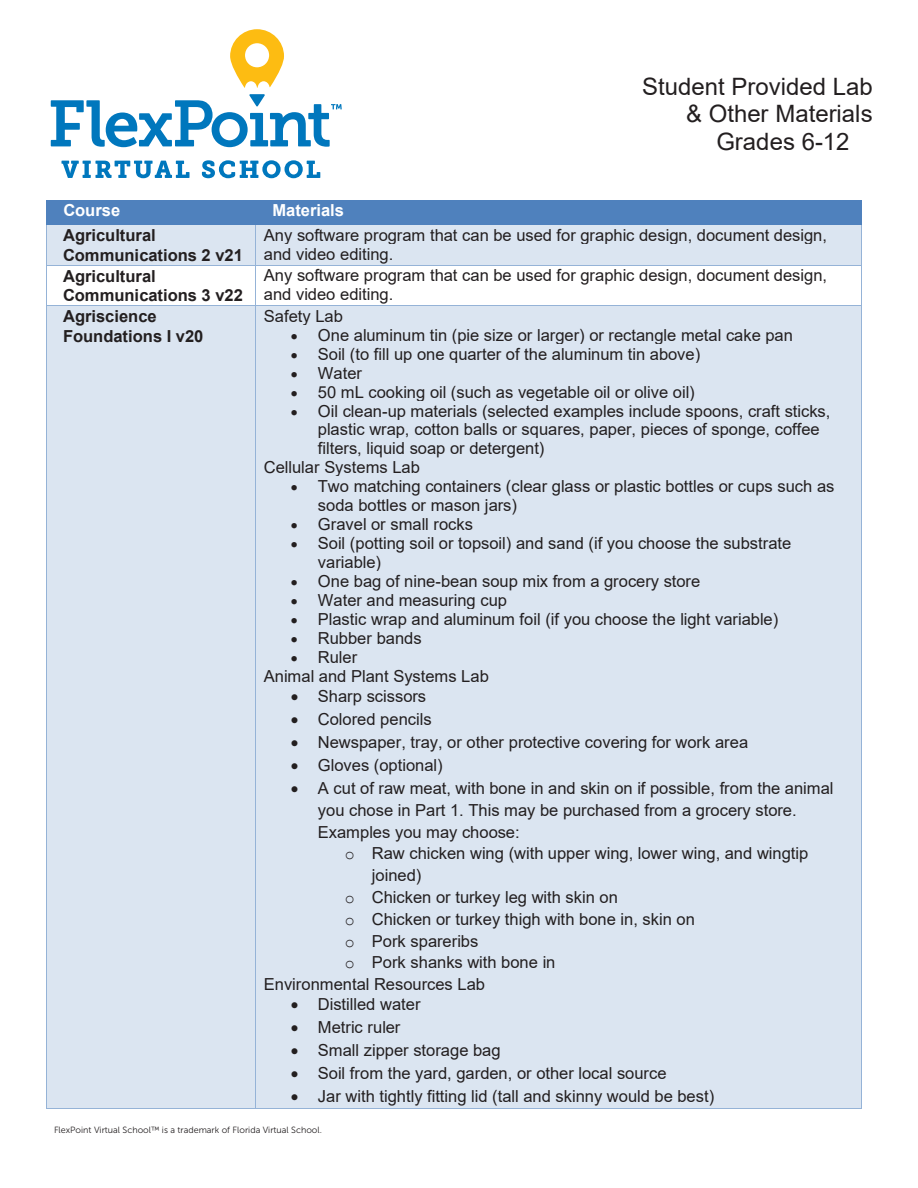
<style>
.page{position:relative;width:918px;height:1188px;background:#fff}
.page>*{position:absolute;margin:0;border:0;box-sizing:border-box;transform-origin:0 0}
.t1{font:24px "Arial";color:#231f20}
.t2{font:16.5px/18.9px "Arial";color:#231f20}
.t3{font:700 16.5px/19.8px "Arial";color:#231f20}
.t4{font:700 16.5px "Arial";color:#fff}
.t5{font:9px "Museo Sans 300";color:#231f20}
.s1{font-family:"Courier New"}
</style>
<div class="page">
<div style="left:47px;top:201px;width:209px;height:23px;background:#4f81bd"></div>
<div style="left:256px;top:201px;width:605px;height:23px;background:#4f81bd"></div>
<hr style="left:47px;top:200px;width:209px;height:1px;background:#4f81bd">
<hr style="left:256px;top:200px;width:605px;height:1px;background:#4f81bd">
<div style="left:47px;top:225px;width:208px;height:40px;background:#dbe5f1"></div>
<div style="left:256px;top:225px;width:605px;height:40px;background:#dbe5f1"></div>
<svg style="left:46px;top:200px;width:1px;height:25px"></svg>
<hr style="left:47px;top:224px;width:208px;height:1px;background:#4f81bd">
<hr style="left:257px;top:224px;width:604px;height:1px;background:#4f81bd">
<svg style="left:861px;top:200px;width:1px;height:25px"></svg>
<hr style="left:46px;top:225px;width:1px;height:40px;background:#95b3d7">
<hr style="left:255px;top:225px;width:1px;height:40px;background:#95b3d7">
<hr style="left:861px;top:225px;width:1px;height:40px;background:#95b3d7">
<hr style="left:47px;top:265px;width:208px;height:1px;background:#95b3d7">
<hr style="left:256px;top:265px;width:605px;height:1px;background:#95b3d7">
<hr style="left:46px;top:266px;width:1px;height:39px;background:#95b3d7">
<hr style="left:255px;top:266px;width:1px;height:39px;background:#95b3d7">
<hr style="left:861px;top:266px;width:1px;height:39px;background:#95b3d7">
<div style="left:47px;top:306px;width:208px;height:803px;background:#dbe5f1"></div>
<div style="left:256px;top:306px;width:605px;height:803px;background:#dbe5f1"></div>
<hr style="left:47px;top:305px;width:208px;height:1px;background:#95b3d7">
<hr style="left:256px;top:305px;width:605px;height:1px;background:#95b3d7">
<hr style="left:46px;top:306px;width:1px;height:803px;background:#95b3d7">
<hr style="left:47px;top:1109px;width:208px;height:1px;background:#95b3d7">
<hr style="left:255px;top:306px;width:1px;height:803px;background:#95b3d7">
<hr style="left:256px;top:1109px;width:605px;height:1px;background:#95b3d7">
<hr style="left:861px;top:306px;width:1px;height:803px;background:#95b3d7">
<svg style="left:230px;top:29px;width:54px;height:59px"></svg>
<svg style="left:51px;top:94px;width:291px;height:53px"></svg>
<svg style="left:61px;top:161px;width:129px;height:17px"></svg>
<svg style="left:202px;top:160px;width:118px;height:18px"></svg>
<p class="t1" style="left:642px;top:70px;width:232px">Student Provided Lab</p>
<p class="t1" style="left:686px;top:97px;width:188px">&amp; Other Materials</p>
<p class="t1" style="left:716px;top:125px;width:135px">Grades 6-12</p>
<p class="t4" style="left:63px;top:199px;width:58px">Course</p>
<p class="t4" style="left:272px;top:199px;width:73px">Materials</p>
<p class="t3" style="left:63px;top:226px;width:182px">Agricultural<br>Communications 2 v21</p>
<p class="t2" style="left:264px;top:225px;width:565px">Any software program that can be used for graphic design, document design, and video editing.</p>
<p class="t3" style="left:63px;top:266px;width:182px">Agricultural<br>Communications 3 v22</p>
<p class="t2" style="left:264px;top:266px;width:565px">Any software program that can be used for graphic design, document design, and video editing.</p>
<p class="t3" style="left:63px;top:307px;width:142px">Agriscience<br>Foundations I v20</p>
<p class="t2" style="left:264px;top:306px;width:81px">Safety Lab</p>
<p class="t2" style="left:291px;top:325px;width:504px">• One aluminum tin (pie size or larger) or rectangle metal cake pan</p>
<p class="t2" style="left:291px;top:344px;width:411px">• Soil (to fill up one quarter of the aluminum tin above)</p>
<p class="t2" style="left:291px;top:363px;width:73px">• Water</p>
<p class="t2" style="left:291px;top:382px;width:405px">• 50 mL cooking oil (such as vegetable oil or olive oil)</p>
<p class="t2" style="left:291px;top:401px;width:541px">• Oil clean-up materials (selected examples include spoons, craft sticks,</p>
<p class="t2" style="left:318px;top:420px;width:503px">plastic wrap, cotton balls or squares, paper, pieces of sponge, coffee</p>
<p class="t2" style="left:318px;top:439px;width:228px">filters, liquid soap or detergent)</p>
<p class="t2" style="left:264px;top:458px;width:158px">Cellular Systems Lab</p>
<p class="t2" style="left:318px;top:477px;width:518px;text-indent:-27px">• Two matching containers (clear glass or plastic bottles or cups such as soda bottles or mason jars)</p>
<p class="t2" style="left:291px;top:515px;width:184px">• Gravel or small rocks</p>
<p class="t2" style="left:318px;top:534px;width:475px;text-indent:-27px">• Soil (potting soil or topsoil) and sand (if you choose the substrate variable)</p>
<p class="t2" style="left:291px;top:572px;width:411px">• One bag of nine-bean soup mix from a grocery store</p>
<p class="t2" style="left:291px;top:591px;width:218px">• Water and measuring cup</p>
<p class="t2" style="left:291px;top:610px;width:489px">• Plastic wrap and aluminum foil (if you choose the light variable)</p>
<p class="t2" style="left:291px;top:629px;width:132px">• Rubber bands</p>
<p class="t2" style="left:264px;top:648px;width:226px;text-indent:27px">• Ruler<br>Animal and Plant Systems Lab</p>
<p class="t2" style="left:291px;top:687px;width:137px">• Sharp scissors</p>
<p class="t2" style="left:291px;top:710px;width:142px">• Colored pencils</p>
<p class="t2" style="left:291px;top:733px;width:459px">• Newspaper, tray, or other protective covering for work area</p>
<p class="t2" style="left:291px;top:756px;width:153px">• Gloves (optional)</p>
<p class="t2" style="left:291px;top:779px;width:544px">• A cut of raw meat, with bone in and skin on if possible, from the animal</p>
<p class="t2" style="left:318px;top:800px;width:480px">you chose in Part 1. This may be purchased from a grocery store.</p>
<p class="t2" style="left:318px;top:822px;width:203px">Examples you may choose:</p>
<p class="t2" style="left:345px;top:844px;width:465px"><span class="s1">o</span> Raw chicken wing (with upper wing, lower wing, and wingtip</p>
<p class="t2" style="left:372px;top:866px;width:51px">joined)</p>
<p class="t2" style="left:345px;top:888px;width:275px"><span class="s1">o</span> Chicken or turkey leg with skin on</p>
<p class="t2" style="left:345px;top:910px;width:352px"><span class="s1">o</span> Chicken or turkey thigh with bone in, skin on</p>
<p class="t2" style="left:345px;top:931px;width:135px"><span class="s1">o</span> Pork spareribs</p>
<p class="t2" style="left:345px;top:953px;width:212px"><span class="s1">o</span> Pork shanks with bone in</p>
<p class="t2" style="left:264px;top:975px;width:223px">Environmental Resources Lab</p>
<p class="t2" style="left:291px;top:995px;width:131px">• Distilled water</p>
<p class="t2" style="left:291px;top:1018px;width:111px">• Metric ruler</p>
<p class="t2" style="left:291px;top:1041px;width:211px">• Small zipper storage bag</p>
<p class="t2" style="left:291px;top:1064px;width:377px">• Soil from the yard, garden, or other local source</p>
<p class="t2" style="left:291px;top:1087px;width:425px">• Jar with tightly fitting lid (tall and skinny would be best)</p>
<p class="t5" style="left:54px;top:1125px;width:270px">FlexPoint Virtual School™ is a trademark of Florida Virtual School.</p>
</div>
